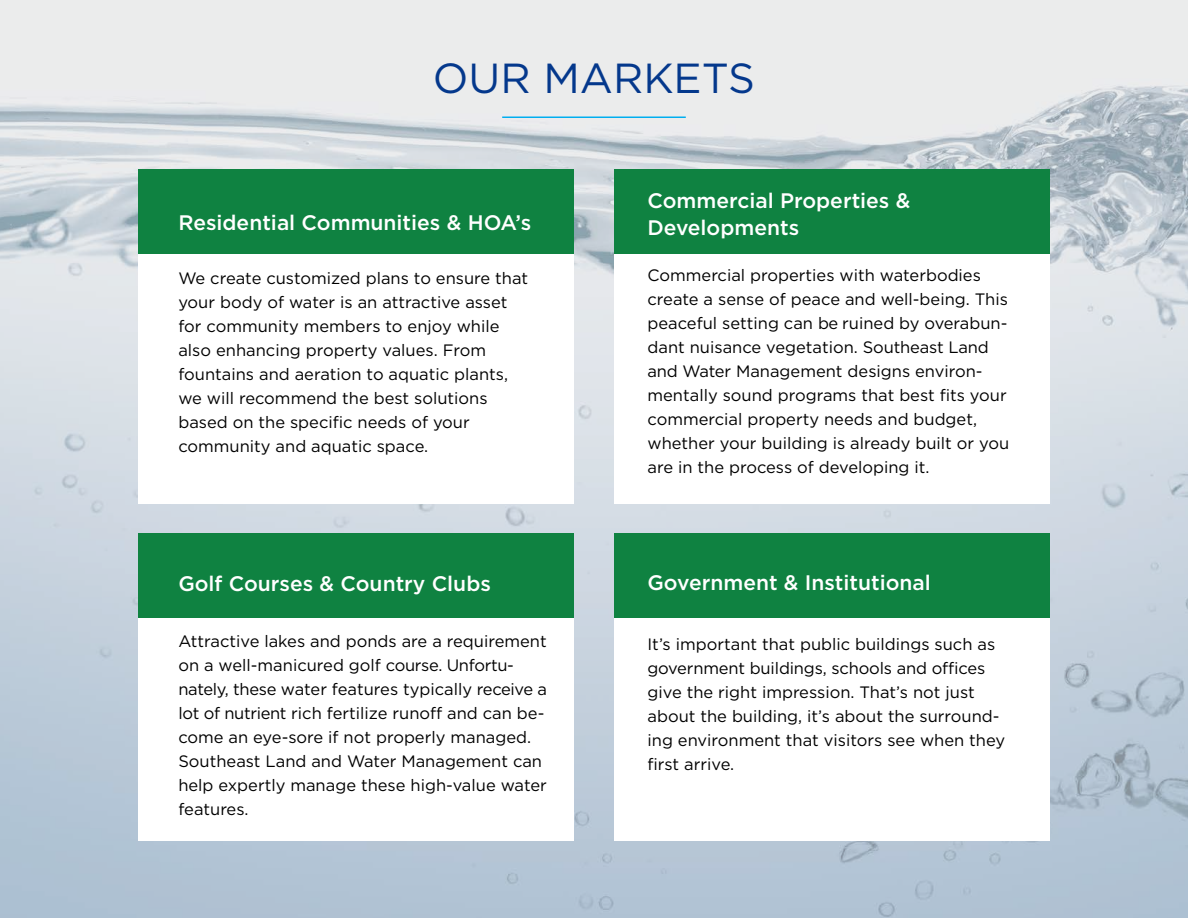
<style>
.page{position:relative;width:1188px;height:918px;background:#fff}
.page>*{position:absolute;margin:0;border:0;box-sizing:border-box;transform-origin:0 0}
.t1{font:42px "Gotham";color:#04388c}
.t2{font:500 21px/27px "Gotham";color:#fff}
.t3{font:16.5px/24px "Gotham";color:#000}
</style>
<div class="page">
<img style="left:0;top:0;width:1188px;height:918px">
<div style="left:138px;top:169px;width:436px;height:334px;background:#fff"></div>
<div style="left:614px;top:169px;width:436px;height:334px;background:#fff"></div>
<div style="left:138px;top:534px;width:436px;height:307px;background:#fff"></div>
<div style="left:614px;top:534px;width:436px;height:307px;background:#fff"></div>
<div style="left:138px;top:169px;width:436px;height:84px;background:#0f8241"></div>
<div style="left:614px;top:169px;width:436px;height:84px;background:#0f8241"></div>
<div style="left:138px;top:534px;width:436px;height:84px;background:#0f8241"></div>
<div style="left:614px;top:534px;width:436px;height:84px;background:#0f8241"></div>
<hr style="left:502px;top:117px;width:184px;height:1px;background:#00aeef">
<h1 class="t1" style="left:433px;top:51px;width:324px">OUR MARKETS</h1>
<p class="t2" style="left:178px;top:209px;width:354px">Residential Communities &amp; HOA’s</p>
<p class="t3" style="left:178px;top:266px;width:351px">We create customized plans to ensure that your body of water is an attractive asset for community members to enjoy while also enhancing property values. From fountains and aeration to aquatic plants, we will recommend the best solutions based on the specific needs of your community and aquatic space.</p>
<p class="t2" style="left:178px;top:570px;width:314px">Golf Courses &amp; Country Clubs</p>
<p class="t3" style="left:178px;top:629px;width:370px">Attractive lakes and ponds are a requirement on a well-manicured golf course. Unfortu&shy;nately, these water features typically receive a lot of nutrient rich fertilize runoff and can be&shy;come an eye-sore if not properly managed.<br>Southeast Land and Water Management can help expertly manage these high-value water features.</p>
<p class="t2" style="left:648px;top:186px;width:264px">Commercial Properties &amp;<br>Developments</p>
<p class="t3" style="left:648px;top:263px;width:363px">Commercial properties with waterbodies create a sense of peace and well-being. This peaceful setting can be ruined by overabun&shy;dant nuisance vegetation. Southeast Land and Water Management designs environ&shy;mentally sound programs that best fits your commercial property needs and budget, whether your building is already built or you are in the process of developing it.</p>
<p class="t2" style="left:648px;top:569px;width:285px">Government &amp; Institutional</p>
<p class="t3" style="left:648px;top:632px;width:359px">It’s important that public buildings such as government buildings, schools and offices give the right impression. That’s not just about the building, it’s about the surround&shy;ing environment that visitors see when they first arrive.</p>
</div>
